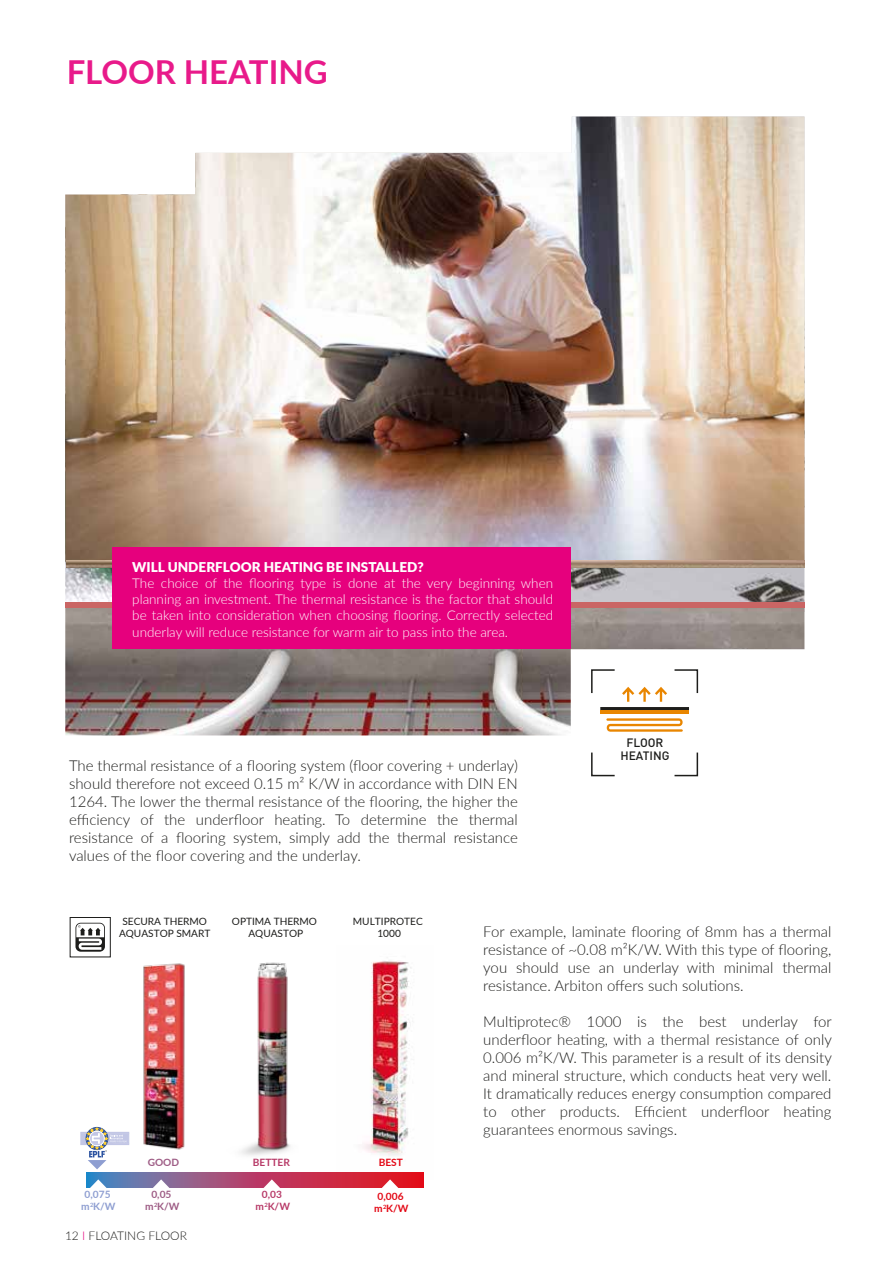
<style>
.page{position:relative;width:893px;height:1263px;background:#fff}
.page>*{position:absolute;margin:0;border:0;box-sizing:border-box;transform-origin:0 0}
.t1{font:700 33px "Lato";color:#e6007d}
.t2{font:300 15px/18px "Lato";color:#1d1d1b;text-align:justify}
.t3{font:300 13.5px/16.2px "Lato";color:#fff;text-align:justify}
.t4{font:900 13.5px "Lato";color:#fff}
.t5{font:300 12px "Lato";color:#1d1d1b}
.t6{font:500 12px/12.3px "DIN Pro";color:#1d1d1b;text-align:center}
.t7{font:700 10.2px "Lato";color:#b73967}
.t8{font:700 10.2px/12.1px "Lato";color:#e30613;text-align:center}
.t9{font:700 10.2px/12.1px "Lato";letter-spacing:-.01em;color:#9d5b84;text-align:center}
.t10{font:700 10.2px "Lato";color:#8e9ed1}
.t11{font:10.05px/12.1px "Lato";color:#1d1d1b;text-align:center}
.s1{color:#e6007d}
</style>
<div class="page">
<img style="left:65px;top:568px;width:739px;height:34px">
<img style="left:65px;top:117px;width:739px;height:451px">
<img style="left:65px;top:607px;width:739px;height:128px">
<div style="left:65px;top:602px;width:739px;height:5px;background:#ca6564"></div>
<img style="left:362px;top:961px;width:62px;height:219px">
<img style="left:129px;top:963px;width:56px;height:187px">
<img style="left:189px;top:962px;width:168px;height:226px">
<svg style="left:87px;top:1172px;width:336px;height:15px;background:#a94569"></svg>
<svg style="left:381px;top:1179px;width:18px;height:9px"></svg>
<svg style="left:81px;top:1127px;width:48px;height:42px"></svg>
<svg style="left:152px;top:1179px;width:18px;height:9px"></svg>
<svg style="left:263px;top:1179px;width:18px;height:9px"></svg>
<svg style="left:89px;top:1179px;width:18px;height:9px"></svg>
<div style="left:75px;top:923px;width:30px;height:29px;background:#1d1d1b;border-radius:5px"></div>
<svg style="left:76px;top:923px;width:28px;height:27px"></svg>
<div style="left:70px;top:917px;width:41px;height:40px;border:1px solid #1d1d1b"></div>
<div style="left:113px;top:548px;width:458px;height:101px;background:#e6007d"></div>
<svg style="left:622px;top:687px;width:45px;height:15px"></svg>
<svg style="left:606px;top:718px;width:77px;height:14px"></svg>
<hr style="left:600px;top:707px;width:89px;height:3px;background:#1d1d1b">
<hr style="left:600px;top:710px;width:89px;height:3px;background:#e98600">
<svg style="left:590px;top:668px;width:26px;height:26px"></svg>
<svg style="left:673px;top:668px;width:26px;height:26px"></svg>
<svg style="left:591px;top:752px;width:24px;height:25px"></svg>
<svg style="left:674px;top:752px;width:25px;height:25px"></svg>
<h1 class="t1" style="left:66px;top:47px;width:263px">FLOOR HEATING</h1>
<p class="t4" style="left:132px;top:557px;width:293px">WILL UNDERFLOOR HEATING BE INSTALLED?</p>
<p class="t3" style="left:132px;top:574px;width:422px">The choice of the flooring type is done at the very beginning when planning an investment. The thermal resistance is the factor that should be taken into consideration when choosing flooring. Correctly selected underlay will reduce resistance for warm air to pass into the area.</p>
<p class="t2" style="left:69px;top:756px;width:450px">The thermal resistance of a flooring system (floor covering + underlay) should therefore not exceed 0.15 m² K/W in accordance with DIN EN 1264. The lower the thermal resistance of the flooring, the higher the efficiency of the underfloor heating. To determine the thermal resistance of a flooring system, simply add the thermal resistance values of the floor covering and the underlay.</p>
<p class="t6" style="left:620px;top:735px;width:51px">FLOOR<br>HEATING</p>
<p class="t11" style="left:119px;top:915px;width:93px">SECURA THERMO<br>AQUASTOP SMART</p>
<p class="t11" style="left:353px;top:915px;width:71px">MULTIPROTEC<br>1000</p>
<p class="t2" style="left:483px;top:922px;width:350px">For example, laminate flooring of 8mm has a thermal resistance of ~0.08 m²K/W. With this type of flooring, you should use an underlay with minimal thermal resistance. Arbiton offers such solutions.</p>
<p class="t2" style="left:483px;top:1012px;width:350px">Multiprotec® 1000 is the best underlay for underfloor heating, with a thermal resistance of only 0.006 m²K/W. This parameter is a result of its density and mineral structure, which conducts heat very well.<br>It dramatically reduces energy consumption compared to other products. Efficient underfloor heating guarantees enormous savings.</p>
<p class="t11" style="left:232px;top:915px;width:87px">OPTIMA THERMO<br>AQUASTOP</p>
<p class="t9" style="left:148px;top:1156px;width:33px">GOOD</p>
<p class="t8" style="left:379px;top:1156px;width:26px">BEST</p>
<p class="t9" style="left:145px;top:1188px;width:36px">0,05 m<sup>2</sup>K/W</p>
<p class="t7" style="left:253px;top:1155px;width:39px">BETTER</p>
<p class="t7" style="left:262px;top:1187px;width:22px">0,03</p>
<p class="t10" style="left:85px;top:1187px;width:27px">0,075</p>
<p class="t8" style="left:374px;top:1189px;width:36px">0,006 m<sup>2</sup>K/W</p>
<p class="t10" style="left:81px;top:1199px;width:36px">m<sup>2</sup>K/W</p>
<p class="t7" style="left:256px;top:1199px;width:36px">m<sup>2</sup>K/W</p>
<p class="t5" style="left:65px;top:1227px;width:124px">12 <span class="s1">I</span> FLOATING FLOOR</p>
</div>
